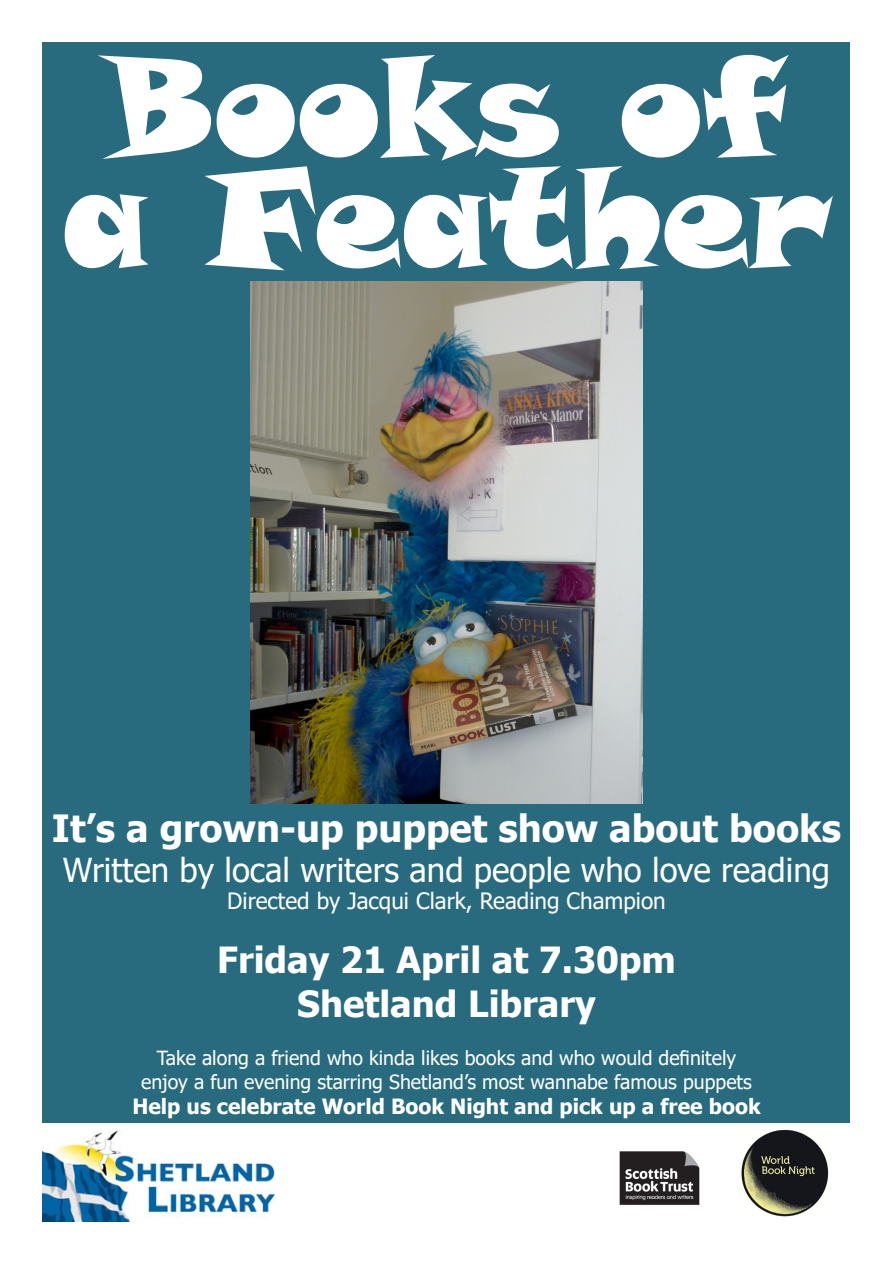
<style>
.page{position:relative;width:893px;height:1263px;background:#fff}
.page>*{position:absolute;margin:0;border:0;box-sizing:border-box;transform-origin:0 0}
.t1{font:138px/111px "Snap ITC";color:#fff;text-align:center}
.t2{font:700 37.5px "Tahoma";color:#fff}
.t3{font:700 36px "Tahoma";color:#fff}
.t4{font:33px "Tahoma";color:#fff}
.t5{font:22.5px "Tahoma";color:#fff}
.t6{font:700 21px "Tahoma";color:#fff}
.t7{font:19.5px "Tahoma";color:#fff}
</style>
<div class="page">
<div style="left:43px;top:43px;width:807px;height:1080px;background:#286b7e"></div>
<img style="left:251px;top:282px;width:391px;height:522px">
<img style="left:43px;top:1130px;width:233px;height:91px">
<img style="left:619px;top:1151px;width:81px;height:54px">
<img style="left:741px;top:1129px;width:88px;height:88px">
<p class="t1" style="left:62px;top:49px;width:770px">Books of a Feather</p>
<p class="t2" style="left:52px;top:802px;width:791px">It’s a grown-up puppet show about books</p>
<p class="t4" style="left:63px;top:847px;width:769px">Written by local writers and people who love reading</p>
<p class="t5" style="left:227px;top:885px;width:440px">Directed by Jacqui Clark, Reading Champion</p>
<p class="t3" style="left:217px;top:935px;width:460px">Friday 21 April at 7.30pm</p>
<p class="t3" style="left:297px;top:978px;width:300px">Shetland Library</p>
<p class="t7" style="left:157px;top:1045px;width:581px">Take along a friend who kinda likes books and who would definitely</p>
<p class="t7" style="left:141px;top:1068px;width:612px">enjoy a fun evening starring Shetland’s most wannabe famous puppets</p>
<p class="t6" style="left:132px;top:1091px;width:630px">Help us celebrate World Book Night and pick up a free book</p>
</div>
